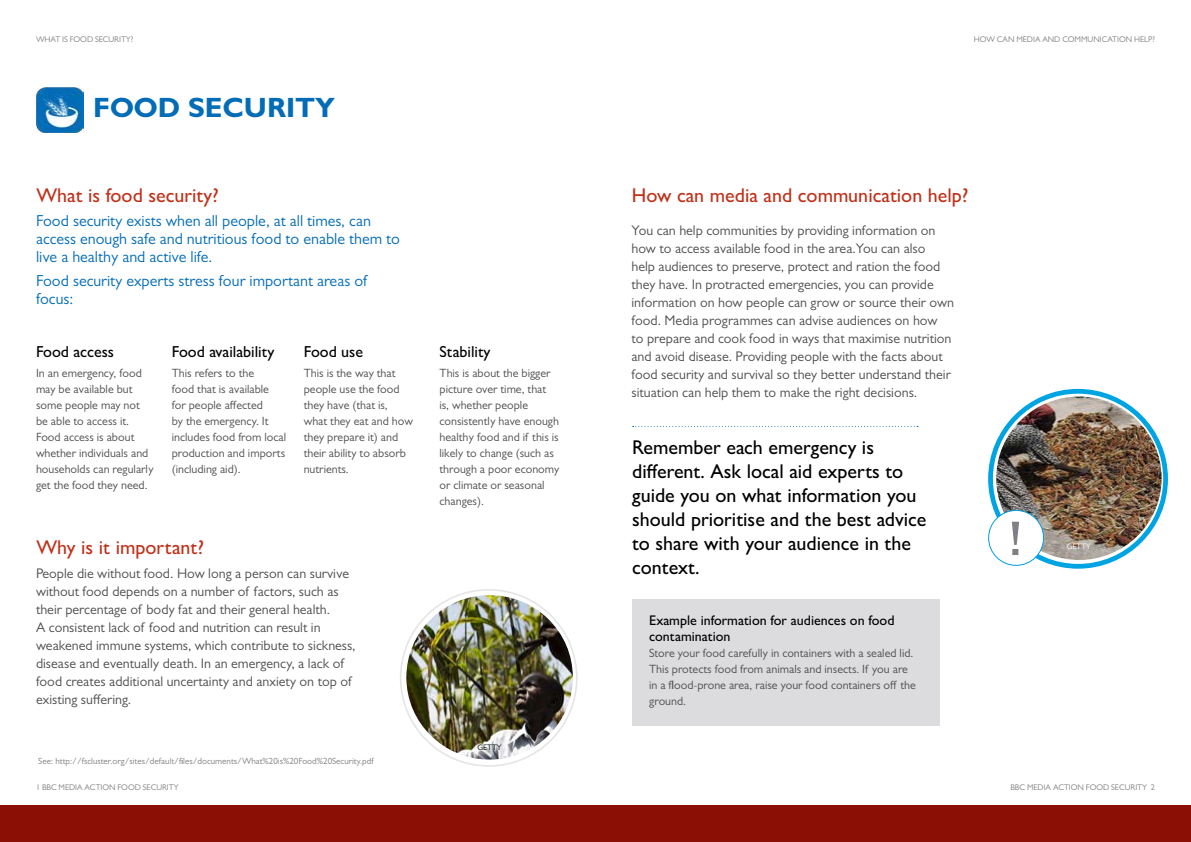
<style>
.page{position:relative;width:1191px;height:842px;background:#fff}
.page>*{position:absolute;margin:0;border:0;box-sizing:border-box;transform-origin:0 0}
.t1{font:500 50px "Franklin Gothic";color:#807f83}
.t2{font:700 28px "Gill Sans MT Pro";color:#026cb6}
.t3{font:500 20px/24px "Gill Sans MT Pro";color:#000}
.t4{font:500 20px "Gill Sans MT Pro";color:#c0311a}
.t5{font:16px/18px "Gill Sans MT Pro";color:#026cb6}
.t6{font:500 16px "Gill Sans MT Pro";color:#000}
.t7{font:14px/18px "Gill Sans MT Pro";color:#4d4d4f}
.t8{font:500 14px/16px "Gill Sans MT Pro";color:#000}
.t9{font:12px/16px "Gill Sans MT Pro";color:#4d4d4f}
.t10{font:9px "Gill Sans MT Pro";color:#807f83}
.t11{font:8.2px "Gill Sans MT Pro";letter-spacing:-.005em;color:#807f83}
.t12{font:8px "Gill Sans MT Pro";color:#000}
.t13{font:8px "Gill Sans MT Pro";color:#fff}
</style>
<div class="page">
<div style="left:589px;top:806px;width:602px;height:36px;background:#8b0f04"></div>
<img style="left:996px;top:397px;width:165px;height:163px">
<div style="left:988px;top:389px;width:180px;height:180px;border:5px solid #00a4e3;border-radius:50%"></div>
<div style="left:0;top:806px;width:649px;height:36px;background:#8b0f04"></div>
<img style="left:37px;top:87px;width:46px;height:45px">
<img style="left:406px;top:595px;width:167px;height:164px">
<div style="left:988px;top:510px;width:55px;height:55px;background:#fff;border-radius:50%"></div>
<div style="left:988px;top:510px;width:56px;height:56px;border:1px solid #009edf;border-radius:50%"></div>
<svg style="left:632px;top:426px;width:286px;height:1px"></svg>
<div style="left:632px;top:600px;width:308px;height:126px;background:#dcdbdd"></div>
<p class="t11" style="left:36px;top:34px;width:99px">WHAT IS FOOD SECURITY?</p>
<h2 class="t2" style="left:93px;top:90px;width:243px">FOOD SECURITY</h2>
<h3 class="t4" style="left:36px;top:183px;width:184px">What is food security?</h3>
<p class="t5" style="left:36px;top:212px;width:365px">Food security exists when all people, at all times, can access enough safe and nutritious food to enable them to live a healthy and active life.</p>
<p class="t5" style="left:36px;top:272px;width:332px">Food security experts stress four important areas of focus:</p>
<p class="t6" style="left:36px;top:342px;width:80px">Food access</p>
<p class="t9" style="left:36px;top:365px;width:119px">In an emergency, food may be available but some people may not be able to access it.<br>Food access is about whether individuals and households can regularly get the food they need.</p>
<p class="t6" style="left:172px;top:342px;width:104px">Food availability</p>
<p class="t9" style="left:172px;top:365px;width:116px">This refers to the<br>food that is available<br>for people affected<br>by the emergency. It includes food from local production and imports (including aid).</p>
<p class="t6" style="left:304px;top:342px;width:61px">Food use</p>
<p class="t9" style="left:304px;top:365px;width:111px">This is the way that people use the food they have (that is, what they eat and how they prepare it) and their ability to absorb nutrients.</p>
<h3 class="t4" style="left:36px;top:535px;width:169px">Why is it important?</h3>
<p class="t7" style="left:36px;top:564px;width:321px">People die without food. How long a person can survive without food depends on a number of factors, such as their percentage of body fat and their general health.<br>A consistent lack of food and nutrition can result in weakened immune systems, which contribute to sickness, disease and eventually death. In an emergency, a lack of food creates additional uncertainty and anxiety on top of existing suffering.</p>
<p class="t10" style="left:38px;top:756px;width:337px">See: http://fscluster.org/sites/default/files/documents/What%20is%20Food%20Security.pdf</p>
<p class="t11" style="left:36px;top:782px;width:144px">1 BBC MEDIA ACTION FOOD SECURITY</p>
<p class="t6" style="left:439px;top:342px;width:53px">Stability</p>
<p class="t9" style="left:439px;top:365px;width:121px">This is about the bigger picture over time, that<br>is, whether people consistently have enough healthy food and if this is likely to change (such as through a poor economy or climate or seasonal changes).</p>
<p class="t12" style="left:477px;top:742px;width:26px">GETTY</p>
<p class="t11" style="left:974px;top:34px;width:182px">HOW CAN MEDIA AND COMMUNICATION HELP?</p>
<h3 class="t4" style="left:632px;top:183px;width:338px">How can media and communication help?</h3>
<p class="t7" style="left:631px;top:221px;width:324px">You can help communities by providing information on how to access available food in the area.You can also<br>help audiences to preserve, protect and ration the food they have. In protracted emergencies, you can provide information on how people can grow or source their own food. Media programmes can advise audiences on how<br>to prepare and cook food in ways that maximise nutrition and avoid disease. Providing people with the facts about food security and survival so they better understand their situation can help them to make the right decisions.</p>
<h3 class="t3" style="left:632px;top:435px;width:296px">Remember each emergency is different. Ask local aid experts to guide you on what information you should prioritise and the best advice to share with your audience in the context.</h3>
<p class="t8" style="left:649px;top:612px;width:247px">Example information for audiences on food contamination</p>
<p class="t9" style="left:649px;top:645px;width:268px">Store your food carefully in containers with a sealed lid.<br>This protects food from animals and insects. If you are in a flood-prone area, raise your food containers off the ground.</p>
<h1 class="t1" style="left:1008px;top:507px;width:15px">!</h1>
<p class="t13" style="left:1066px;top:541px;width:26px">GETTY</p>
<p class="t11" style="left:1010px;top:782px;width:146px">BBC MEDIA ACTION FOOD SECURITY 2</p>
</div>
